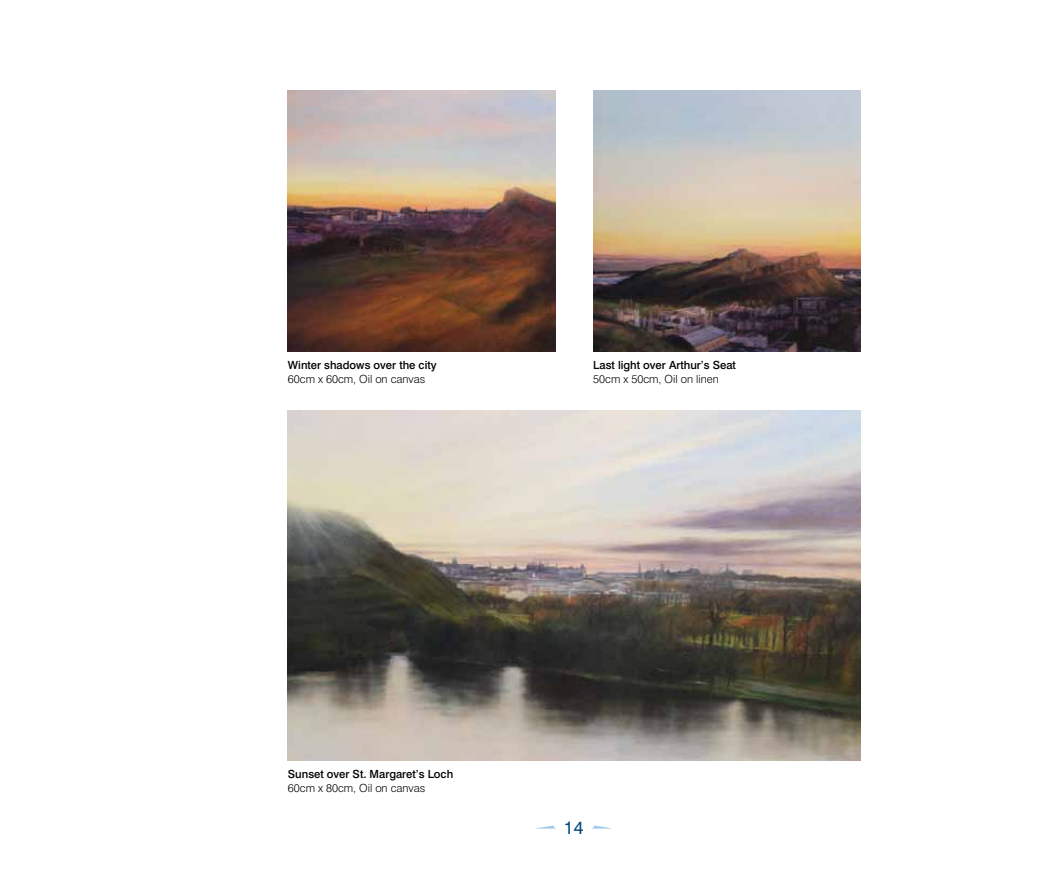
<style>
.page{position:relative;width:1063px;height:893px;background:#fff}
.page>*{position:absolute;margin:0;border:0;box-sizing:border-box;transform-origin:0 0}
.t1{font:18px "Swiss 721 BT";color:#094879}
.t2{font:500 11.25px "Swiss 721 BT";color:#000}
.t3{font:300 11.25px "Swiss 721 BT";color:#000}
.s1{color:#a0c9ec}
</style>
<div class="page">
<img style="left:593px;top:91px;width:268px;height:260px">
<img style="left:288px;top:91px;width:267px;height:260px">
<img style="left:287px;top:410px;width:574px;height:350px">
<p class="t2" style="left:288px;top:358px;width:150px">Winter shadows over the city</p>
<p class="t3" style="left:288px;top:372px;width:139px">60cm x 60cm, Oil on canvas</p>
<p class="t2" style="left:593px;top:358px;width:144px">Last light over Arthur’s Seat</p>
<p class="t3" style="left:593px;top:372px;width:127px">50cm x 50cm, Oil on linen</p>
<p class="t2" style="left:288px;top:767px;width:167px">Sunset over St. Margaret’s Loch</p>
<p class="t3" style="left:288px;top:781px;width:139px">60cm x 80cm, Oil on canvas</p>
<h1 class="t1" style="left:536px;top:817px;width:78px"><span class="s1">•</span> 14 <span class="s1">•</span></h1>
</div>
